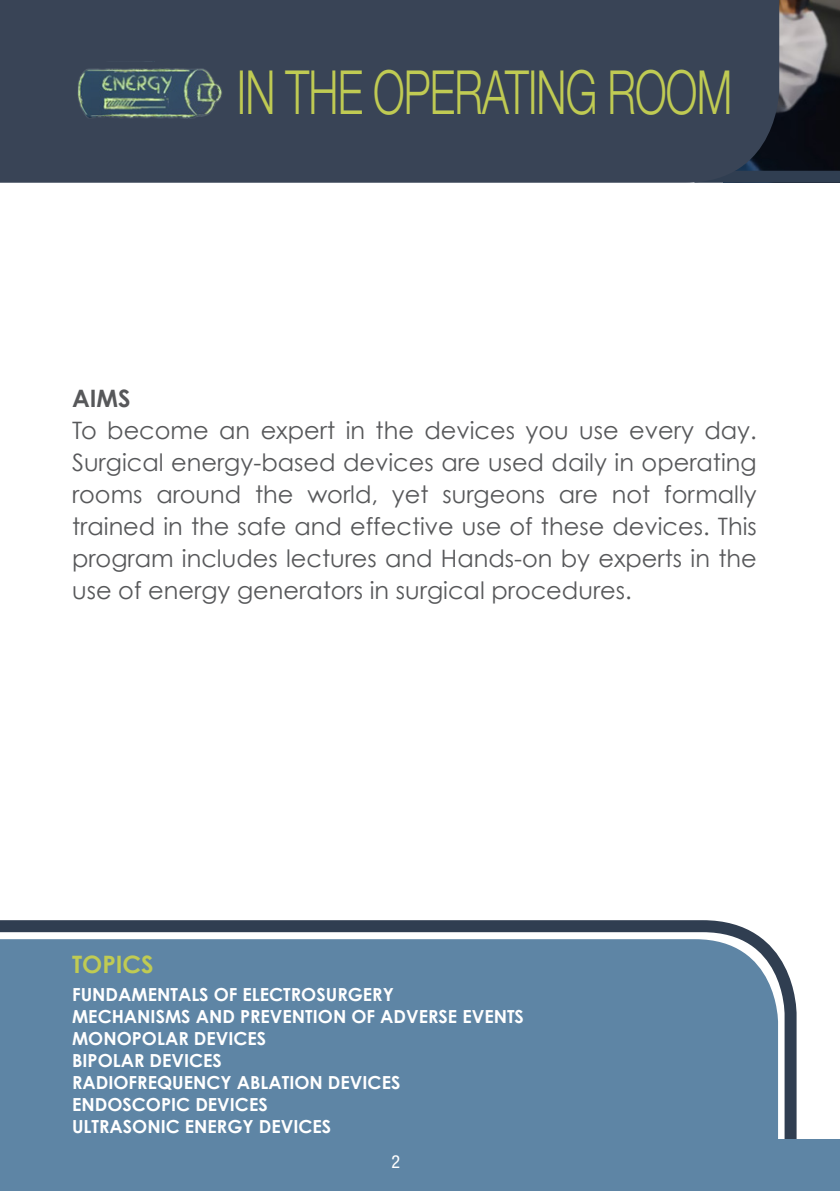
<style>
.page{position:relative;width:840px;height:1191px;background:#fff}
.page>*{position:absolute;margin:0;border:0;box-sizing:border-box;transform-origin:0 0}
.t1{font:300 60.8px "Helvetica Neue";letter-spacing:-.02em;color:#c0cb53;scale:.7 1}
.t2{font:24px/32px "Century Gothic";color:#57585a;text-align:justify}
.t3{font:700 24px "Century Gothic";color:#c0cb53}
.t4{font:700 24px "Century Gothic";color:#57585a}
.t5{font:700 18px "Century Gothic";color:#fff}
.t6{font:condensed 18px "Helvetica Neue";color:#fff}
</style>
<div class="page">
<svg style="left:778px;top:0;width:61px;height:183px;background:#47474c"></svg>
<svg style="left:0;top:920px;width:802px;height:220px;background:#6487a4"></svg>
<div style="left:0;top:1140px;width:839px;height:51px;background:#5e85a5"></div>
<div style="left:0;top:0;width:778px;height:183px;background:#394456"></div>
<img style="left:77px;top:61px;width:146px;height:61px">
<p class="t1" style="left:237px;top:56px;width:708px">IN THE OPERATING ROOM</p>
<p class="t4" style="left:72px;top:383px;width:60px">AIMS</p>
<p class="t2" style="left:72px;top:413px;width:685px">To become an expert in the devices you use every day.<br>Surgical energy-based devices are used daily in operating rooms around the world, yet surgeons are not formally trained in the safe and effective use of these devices. This program includes lectures and Hands-on by experts in the use of energy generators in surgical procedures.</p>
<p class="t3" style="left:72px;top:949px;width:83px">TOPICS</p>
<p class="t5" style="left:72px;top:983px;width:323px">FUNDAMENTALS OF ELECTROSURGERY</p>
<p class="t5" style="left:72px;top:1005px;width:453px">MECHANISMS AND PREVENTION OF ADVERSE EVENTS</p>
<p class="t5" style="left:72px;top:1027px;width:196px">MONOPOLAR DEVICES</p>
<p class="t5" style="left:72px;top:1049px;width:151px">BIPOLAR DEVICES</p>
<p class="t5" style="left:72px;top:1071px;width:329px">RADIOFREQUENCY ABLATION DEVICES</p>
<p class="t5" style="left:72px;top:1093px;width:197px">ENDOSCOPIC DEVICES</p>
<p class="t5" style="left:72px;top:1115px;width:260px">ULTRASONIC ENERGY DEVICES</p>
<p class="t6" style="left:391px;top:1151px;width:10px">2</p>
</div>
